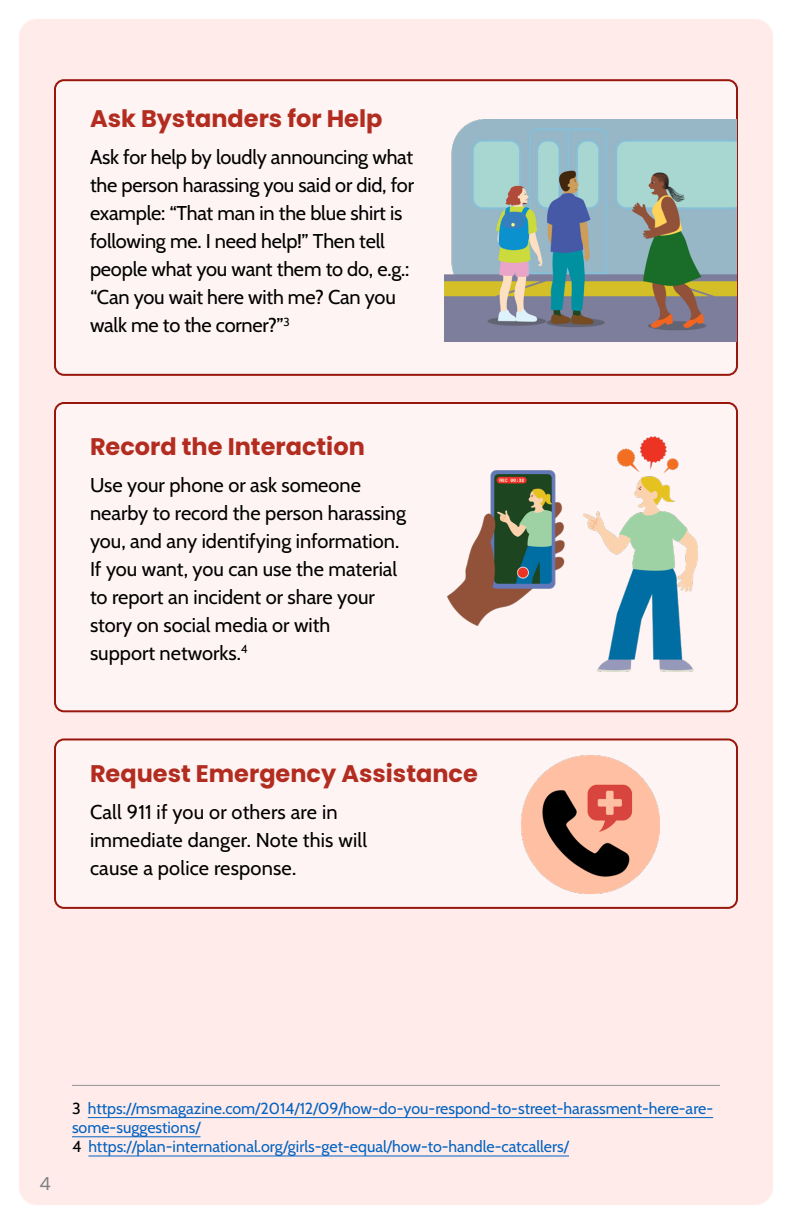
<style>
.page{position:relative;width:792px;height:1224px;background:#fff}
.page>*{position:absolute;margin:0;border:0;box-sizing:border-box;transform-origin:0 0}
.t1{font:700 24px "Poppins";color:#b32c20}
.List_Paragraph{font:20px/28px "Cabin";letter-spacing:-.005em;color:#000}
.t2{font:18px "Poppins";color:#808285}
.List_Paragraph-2{font:16px/19.2px "Cabin";color:#0563c1}
.s1{color:#000}
</style>
<div class="page">
<div style="left:19px;top:19px;width:754px;height:1186px;background:#ffecea;border-radius:18px"></div>
<div style="left:55px;top:80px;width:682px;height:295px;background:#fef4f3;border-radius:9px"></div>
<div style="left:54px;top:79px;width:684px;height:297px;border:2px solid #98160c;border-radius:9px"></div>
<div style="left:55px;top:739px;width:682px;height:169px;background:#fef4f3;border-radius:9px"></div>
<div style="left:54px;top:738px;width:684px;height:171px;border:2px solid #98160c;border-radius:9px"></div>
<div style="left:55px;top:403px;width:682px;height:308px;background:#fef4f3;border-radius:9px"></div>
<div style="left:54px;top:402px;width:684px;height:310px;border:2px solid #98160c;border-radius:9px"></div>
<hr style="left:72px;top:1085px;width:648px;height:1px;background:#939598">
<hr style="left:88px;top:1117px;width:625px;height:1px;background:#0563c1">
<hr style="left:72px;top:1136px;width:129px;height:1px;background:#0563c1">
<hr style="left:88px;top:1155px;width:481px;height:1px;background:#0563c1">
<img style="left:444px;top:120px;width:292px;height:221px">
<img style="left:448px;top:436px;width:250px;height:235px">
<img style="left:521px;top:756px;width:138px;height:138px">
<h2 class="t1" style="left:90px;top:105px;width:294px">Ask Bystanders for Help</h2>
<p class="List_Paragraph" style="left:90px;top:142px;width:326px">Ask for help by loudly announcing what the person harassing you said or did, for example: “That man in the blue shirt is following me. I need help!” Then tell people what you want them to do, e.g.: “Can you wait here with me? Can you walk me to the corner?”<sup>3</sup></p>
<h2 class="t1" style="left:90px;top:432px;width:276px">Record the Interaction</h2>
<p class="List_Paragraph" style="left:90px;top:469px;width:318px">Use your phone or ask someone nearby to record the person harassing you, and any identifying information.<br>If you want, you can use the material to report an incident or share your story on social media or with<br>support networks.<sup>4</sup></p>
<h2 class="t1" style="left:90px;top:760px;width:389px">Request Emergency Assistance</h2>
<p class="List_Paragraph" style="left:90px;top:797px;width:279px">Call 911 if you or others are in immediate danger. Note this will cause a police response.</p>
<p class="t2" style="left:39px;top:1173px;width:13px">4</p>
<p class="List_Paragraph-2" style="left:72px;top:1097px;width:643px"><span class="s1">3</span> https://msmagazine.com/2014/12/09/how-do-you-respond-to-street-harassment-here-are&shy;some-suggestions/</p>
<p class="List_Paragraph-2" style="left:72px;top:1136px;width:499px"><span class="s1">4</span> https://plan-international.org/girls-get-equal/how-to-handle-catcallers/</p>
</div>
